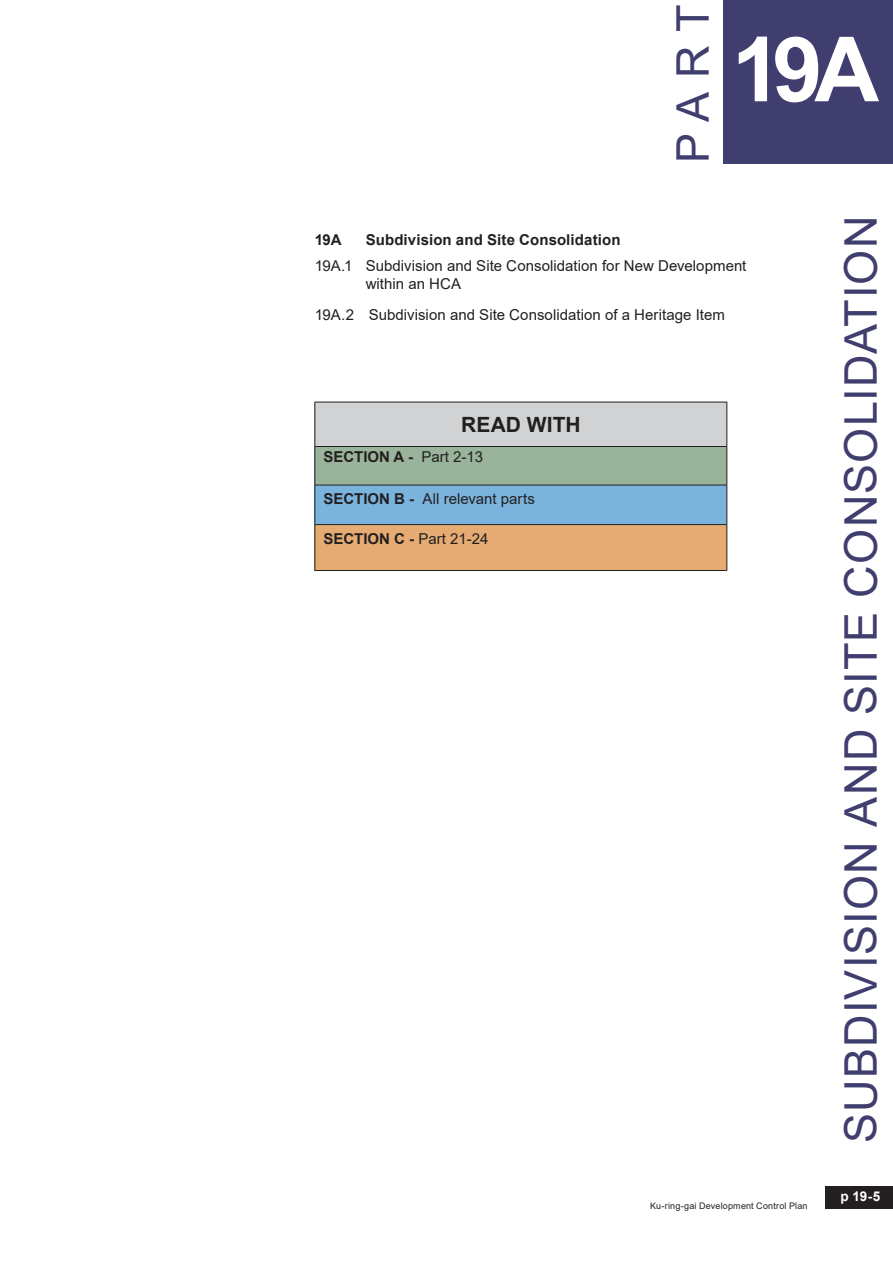
<style>
.page{position:relative;width:893px;height:1263px;background:#fff}
.page>*{position:absolute;margin:0;border:0;box-sizing:border-box;transform-origin:0 0}
._5a__chapter_no{font:700 90px "Arial";color:#fff}
._5c__Title_bar{font:45px "Arial";letter-spacing:.025em;color:#3f3e6f}
._5d__Part_bar{font:45px "Arial";color:#3f3e6f}
.t1{font:700 21px "Arial";letter-spacing:.005em;color:#231f20}
._2b__cover_page_text{font:15px/18px "Arial";letter-spacing:.005em;color:#231f20}
._1ai_body_left{font:15px "Arial";letter-spacing:.005em;color:#231f20}
._2b__cover_page_text-2{font:700 15px "Arial";letter-spacing:.01em;color:#231f20}
._1f__body_table{font:15px "Arial";color:#231f20}
._1f__body_table-2{font:700 15px "Arial";color:#231f20}
.Normal_Body{font:700 15px "Arial";color:#231f20}
.t2{font:700 13.5px "Arial";color:#fff}
.t3{font:9px "Arial";letter-spacing:.02em;color:#231f20}
.s1{font-weight:400}
.s2{font-weight:700}
</style>
<div class="page">
<div style="left:825px;top:1186px;width:68px;height:23px;background:#231f20"></div>
<div style="left:724px;top:0;width:169px;height:164px;background:#3f3e6f"></div>
<div style="left:315px;top:402px;width:412px;height:44px;background:#d1d2d4"></div>
<div style="left:315px;top:446px;width:412px;height:39px;background:#99b49a"></div>
<div style="left:315px;top:485px;width:412px;height:40px;background:#7ab4dd"></div>
<div style="left:315px;top:525px;width:412px;height:45px;background:#e5ab73"></div>
<hr style="left:315px;top:447px;width:1px;height:38px;background:#231f20">
<hr style="left:727px;top:447px;width:1px;height:38px;background:#231f20">
<hr style="left:315px;top:485px;width:412px;height:1px;background:#231f20">
<hr style="left:315px;top:485px;width:1px;height:39px;background:#231f20">
<hr style="left:727px;top:485px;width:1px;height:39px;background:#231f20">
<hr style="left:315px;top:524px;width:412px;height:1px;background:#231f20">
<hr style="left:315px;top:525px;width:1px;height:45px;background:#231f20">
<hr style="left:727px;top:525px;width:1px;height:45px;background:#231f20">
<hr style="left:315px;top:570px;width:412px;height:1px;background:#231f20">
<hr style="left:315px;top:402px;width:1px;height:44px;background:#231f20">
<hr style="left:315px;top:402px;width:412px;height:1px;background:#231f20">
<hr style="left:727px;top:402px;width:1px;height:44px;background:#231f20">
<hr style="left:315px;top:446px;width:412px;height:1px;background:#231f20">
<p class="_5d__Part_bar" style="left:662px;top:163px;width:160px;rotate:-90deg">PART</p>
<p class="_5a__chapter_no" style="left:732px;top:6px;width:149px">19A</p>
<p class="_2b__cover_page_text-2" style="left:315px;top:229px;width:28px">19A</p>
<p class="_2b__cover_page_text-2" style="left:366px;top:229px;width:256px">Subdivision and Site Consolidation</p>
<p class="_2b__cover_page_text" style="left:366px;top:257px;width:382px;text-indent:-51px">19A.1 Subdivision and Site Consolidation for New Development within an HCA</p>
<p class="_1ai_body_left" style="left:315px;top:304px;width:412px">19A.2 Subdivision and Site Consolidation of a Heritage Item</p>
<p class="t1" style="left:461px;top:410px;width:121px">READ WITH</p>
<p class="Normal_Body" style="left:323px;top:446px;width:161px">SECTION A - <span class="s1">Part 2-13</span></p>
<p class="_1f__body_table" style="left:323px;top:489px;width:213px"><span class="s2">SECTION B -</span> All relevant parts</p>
<p class="_1f__body_table-2" style="left:323px;top:528px;width:167px">SECTION C - <span class="s1">Part 21-24</span></p>
<p class="t3" style="left:650px;top:1199px;width:159px">Ku-ring-gai Development Control Plan</p>
<p class="_5c__Title_bar" style="left:830px;top:1143px;width:929px;rotate:-90deg">SUBDIVISION AND SITE CONSOLIDATION</p>
<p class="t2" style="left:840px;top:1187px;width:41px">p 19-5</p>
</div>
